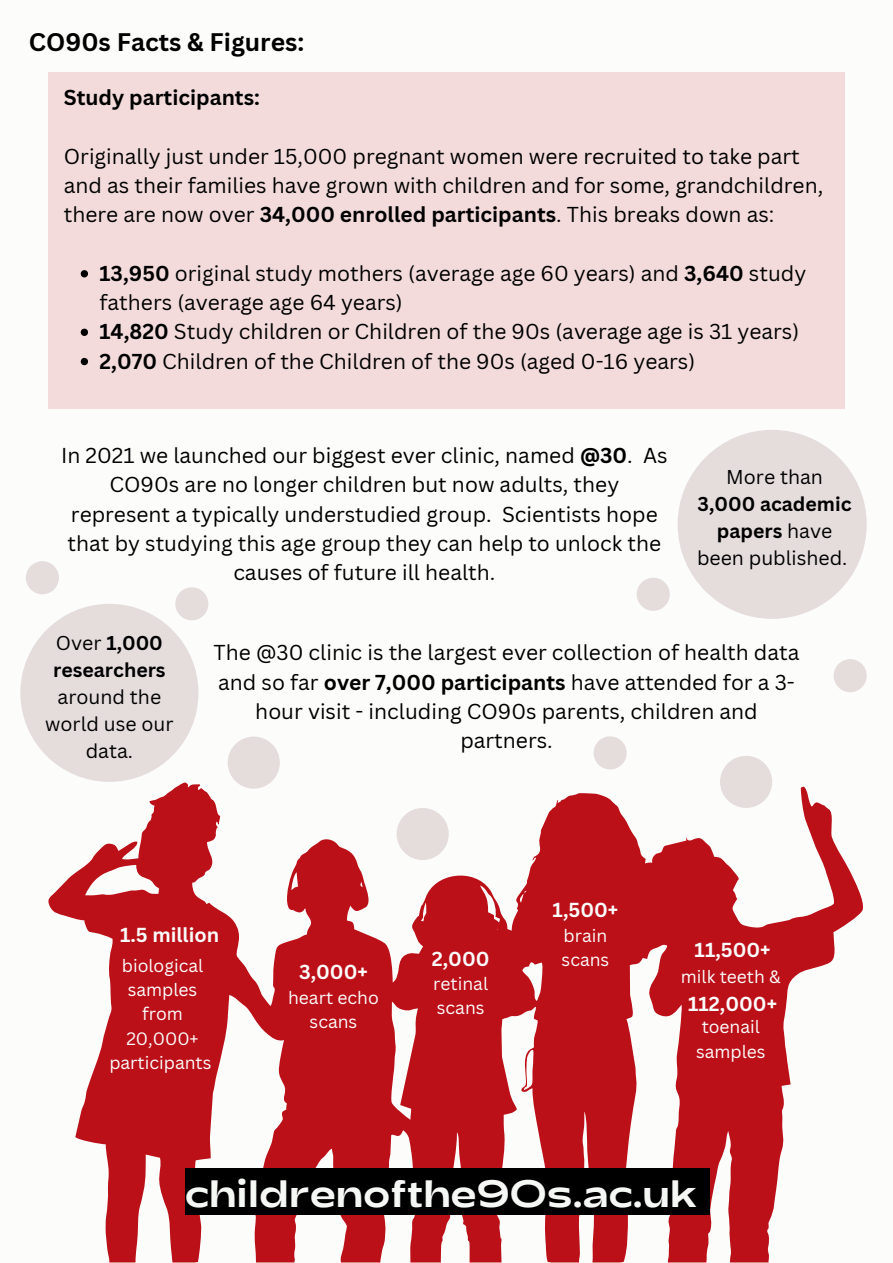
<style>
.page{position:relative;width:893px;height:1263px;background:#fcfcfb}
.page>*{position:absolute;margin:0;border:0;box-sizing:border-box;transform-origin:0 0}
.t1{font:38.1px "Adieu";color:#f6f8f5}
.t2{font:700 24.75px "Canva Sans";color:#000}
.t3{font:21px/29.2px "Canva Sans";color:#000;text-align:center}
.t4{font:700 21px "Canva Sans";color:#000}
.t5{font:700 19.73px "Canva Sans";color:#fcfcfb}
.t6{font:19.5px/27px "Canva Sans";color:#000;text-align:center}
.t7{font:17.48px/24.2px "Canva Sans";color:#fcfcfb;text-align:center}
.s1{font-weight:700}
</style>
<div class="page">
<div style="left:48px;top:72px;width:797px;height:337px;background:#f3dbdb"></div>
<div style="left:20px;top:604px;width:178px;height:178px;background:#e5dcdc;border-radius:50%"></div>
<svg style="left:48px;top:782px;width:815px;height:480px;fill:#bc1019"></svg>
<svg style="left:81px;top:270px;width:7px;height:7px"></svg>
<svg style="left:81px;top:329px;width:7px;height:7px"></svg>
<svg style="left:81px;top:358px;width:7px;height:7px"></svg>
<div style="left:677px;top:430px;width:189px;height:189px;background:#e5dcdc;border-radius:50%"></div>
<div style="left:720px;top:756px;width:52px;height:52px;background:#e5dcdc;border-radius:50%"></div>
<div style="left:833px;top:659px;width:33px;height:33px;background:#e5dcdc;border-radius:50%"></div>
<div style="left:396px;top:808px;width:53px;height:52px;background:#e5dcdc;border-radius:50%"></div>
<div style="left:636px;top:578px;width:34px;height:33px;background:#e5dcdc;border-radius:50%"></div>
<div style="left:26px;top:561px;width:33px;height:33px;background:#e5dcdc;border-radius:50%"></div>
<div style="left:228px;top:736px;width:52px;height:53px;background:#e5dcdc;border-radius:50%"></div>
<div style="left:593px;top:736px;width:33px;height:33px;background:#e5dcdc;border-radius:50%"></div>
<div style="left:175px;top:587px;width:33px;height:33px;background:#e5dcdc;border-radius:50%"></div>
<div style="left:185px;top:1168px;width:524px;height:46px;background:#000"></div>
<p class="t2" style="left:29px;top:24px;width:277px">CO90s Facts &amp; Figures:</p>
<p class="t4" style="left:64px;top:83px;width:198px">Study participants:</p>
<p class="t3" style="left:64px;top:141px;width:761px;text-align:left">Originally just under 15,000 pregnant women were recruited to take part and as their families have grown with children and for some, grandchildren, there are now over <span class="s1">34,000 enrolled participants</span>. This breaks down as:</p>
<p class="t3" style="left:100px;top:258px;width:708px;text-align:left"><span class="s1">13,950</span> original study mothers (average age 60 years) and <span class="s1">3,640</span> study fathers (average age 64 years)</p>
<p class="t3" style="left:100px;top:317px;width:701px"><span class="s1">14,820</span> Study children or Children of the 90s (average age is 31 years)</p>
<p class="t3" style="left:100px;top:346px;width:597px"><span class="s1">2,070</span> Children of the Children of the 90s (aged 0-16 years)</p>
<p class="t3" style="left:61px;top:440px;width:608px">In 2021 we launched our biggest ever clinic, named <span class="s1">@30</span>. As CO90s are no longer children but now adults, they represent a typically understudied group. Scientists hope that by studying this age group they can help to unlock the causes of future ill health.</p>
<p class="t6" style="left:697px;top:463px;width:156px">More than<br><span class="s1">3,000 academic papers</span> have been published.</p>
<p class="t6" style="left:45px;top:629px;width:130px">Over <span class="s1">1,000 researchers </span>around the world use our data.</p>
<p class="t3" style="left:214px;top:638px;width:587px">The @30 clinic is the largest ever collection of health data and so far <span class="s1">over 7,000 participants</span> have attended for a 3- hour visit - including CO90s parents, children and partners.</p>
<p class="t5" style="left:552px;top:896px;width:67px">1,500+</p>
<p class="t5" style="left:120px;top:921px;width:101px">1.5 million</p>
<p class="t7" style="left:109px;top:953px;width:104px">biological samples from<br>20,000+ participants</p>
<p class="t5" style="left:299px;top:958px;width:70px">3,000+</p>
<p class="t7" style="left:288px;top:985px;width:92px">heart echo scans</p>
<p class="t5" style="left:432px;top:945px;width:59px">2,000</p>
<p class="t7" style="left:433px;top:971px;width:56px;text-align:left">retinal scans</p>
<p class="t7" style="left:561px;top:923px;width:49px;text-align:left">brain scans</p>
<p class="t5" style="left:694px;top:936px;width:78px">11,500+</p>
<p class="t5" style="left:688px;top:990px;width:90px">112,000+</p>
<p class="t7" style="left:696px;top:1014px;width:71px">toenail samples</p>
<p class="t7" style="left:681px;top:964px;width:101px">milk teeth &amp;</p>
<p class="t1" style="left:185px;top:1168px;width:514px">childrenofthe90s.ac.uk</p>
</div>
